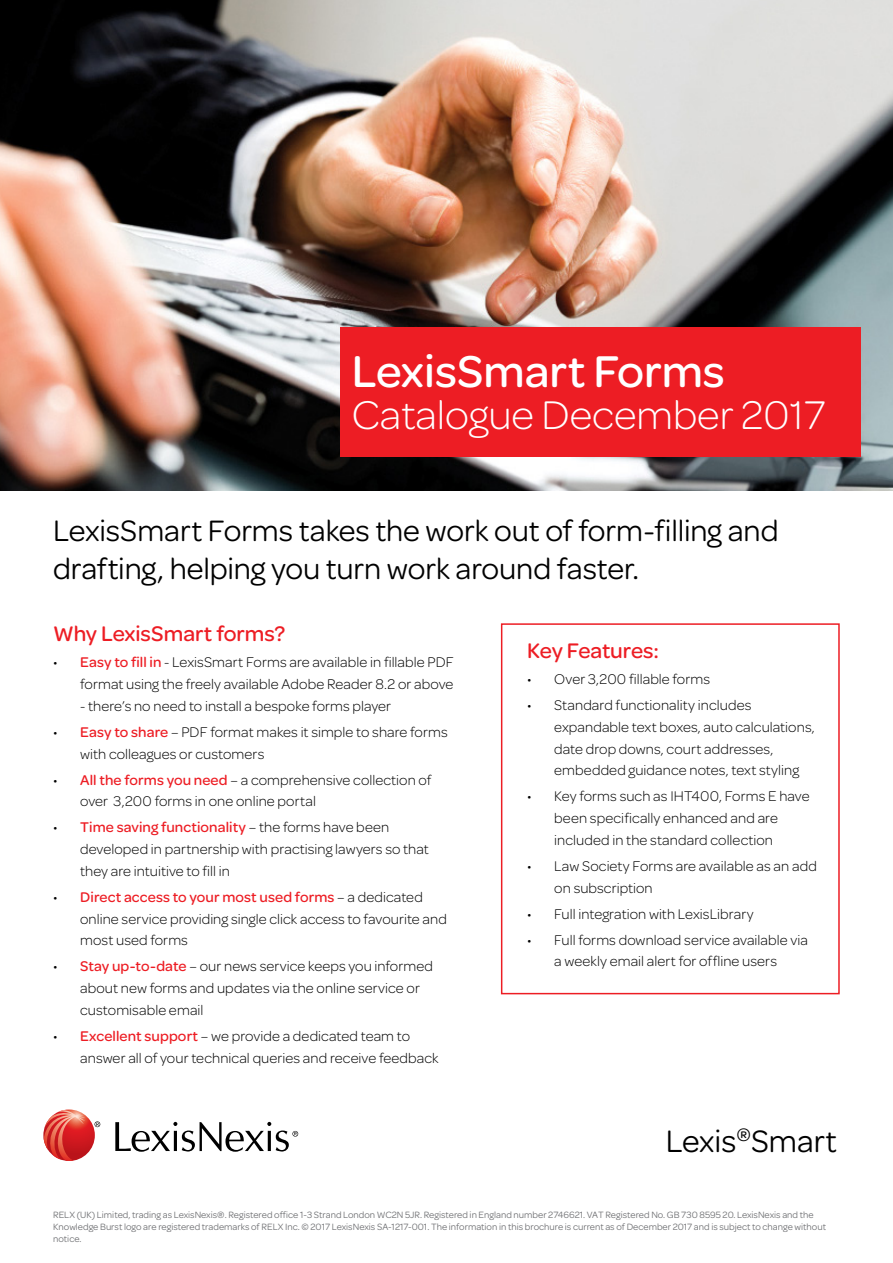
<style>
.page{position:relative;width:893px;height:1263px;background:#fff}
.page>*{position:absolute;margin:0;border:0;box-sizing:border-box;transform-origin:0 0}
.t1{font:500 47.55px "Omnes";color:#fff}
.t2{font:300 42.75px "Omnes";color:#fff}
.t3{font:33px "Omnes";color:#000}
.t4{font:31.5px/37.8px "Omnes";letter-spacing:-.005em;color:#000}
.t5{font:500 22.5px "Omnes";letter-spacing:-.005em;color:#ed1d24}
.t6{font:300 15px/21.8px "Omnes";letter-spacing:.005em;color:#000}
.t7{font:9.75px/11.7px "Omnes";color:#6d6e71}
.s1{font-weight:500;color:#ed1d24}
</style>
<div class="page">
<img style="left:0;top:0;width:893px;height:490px">
<div style="left:340px;top:328px;width:520px;height:129px;background:#ed1d24"></div>
<svg style="left:95px;top:1121px;width:5px;height:6px"></svg>
<svg style="left:115px;top:1122px;width:183px;height:30px"></svg>
<svg style="left:43px;top:1109px;width:52px;height:52px"></svg>
<svg style="left:44px;top:1110px;width:41px;height:51px;background:#de5b55"></svg>
<div style="left:501px;top:623px;width:339px;height:371px;border:2px solid #ed1d24"></div>
<h1 class="t1" style="left:352px;top:338px;width:375px">LexisSmart Forms</h1>
<h2 class="t2" style="left:352px;top:391px;width:475px">Catalogue December 2017</h2>
<h3 class="t4" style="left:53px;top:510px;width:727px">LexisSmart Forms takes the work out of form-filling and drafting, helping you turn work around faster.</h3>
<h3 class="t5" style="left:53px;top:618px;width:234px">Why LexisSmart forms?</h3>
<p class="t6" style="left:53px;top:651px;width:402px;text-align:right">• <span class="s1">Easy to fill in</span> - LexisSmart Forms are available in fillable PDF format using the freely available Adobe Reader 8.2 or above</p>
<p class="t6" style="left:80px;top:695px;width:313px">- there’s no need to install a bespoke forms player</p>
<p class="t6" style="left:80px;top:721px;width:369px;text-indent:-27px">• <span class="s1">Easy to share</span> – PDF format makes it simple to share forms with colleagues or customers</p>
<p class="t6" style="left:80px;top:769px;width:353px;text-indent:-27px">• <span class="s1">All the forms you need</span> – a comprehensive collection of over 3,200 forms in one online portal</p>
<p class="t6" style="left:80px;top:816px;width:350px;text-indent:-27px">• <span class="s1">Time saving functionality</span> – the forms have been developed in partnership with practising lawyers so that they are intuitive to fill in</p>
<p class="t6" style="left:80px;top:886px;width:368px;text-indent:-27px">• <span class="s1">Direct access to your most used forms</span> – a dedicated online service providing single click access to favourite and most used forms</p>
<p class="t6" style="left:80px;top:955px;width:354px;text-indent:-27px">• <span class="s1">Stay up-to-date</span> – our news service keeps you informed about new forms and updates via the online service or customisable email</p>
<p class="t6" style="left:80px;top:1025px;width:360px;text-indent:-27px">• <span class="s1">Excellent support</span> – we provide a dedicated team to answer all of your technical queries and receive feedback</p>
<h3 class="t5" style="left:527px;top:635px;width:133px">Key Features:</h3>
<p class="t6" style="left:527px;top:668px;width:184px">• Over 3,200 fillable forms</p>
<p class="t6" style="left:554px;top:694px;width:262px;text-indent:-27px">• Standard functionality includes expandable text boxes, auto calculations, date drop downs, court addresses, embedded guidance notes, text styling</p>
<p class="t6" style="left:554px;top:785px;width:257px;text-indent:-27px">• Key forms such as IHT400, Forms E have been specifically enhanced and are included in the standard collection</p>
<p class="t6" style="left:554px;top:855px;width:264px;text-indent:-27px">• Law Society Forms are available as an add on subscription</p>
<p class="t6" style="left:527px;top:903px;width:228px">• Full integration with LexisLibrary</p>
<p class="t6" style="left:527px;top:929px;width:282px;text-align:center">• Full forms download service available via a weekly email alert for offline users</p>
<h3 class="t3" style="left:666px;top:1119px;width:173px">Lexis<sup>®</sup>Smart</h3>
<p class="t7" style="left:53px;top:1209px;width:774px">RELX (UK) Limited, trading as LexisNexis®. Registered office 1-3 Strand London WC2N 5JR. Registered in England number 2746621. VAT Registered No. GB 730 8595 20. LexisNexis and the<br>Knowledge Burst logo are registered trademarks of RELX Inc. © 2017 LexisNexis SA-1217-001. The information in this brochure is current as of December 2017 and is subject to change without notice.</p>
</div>
